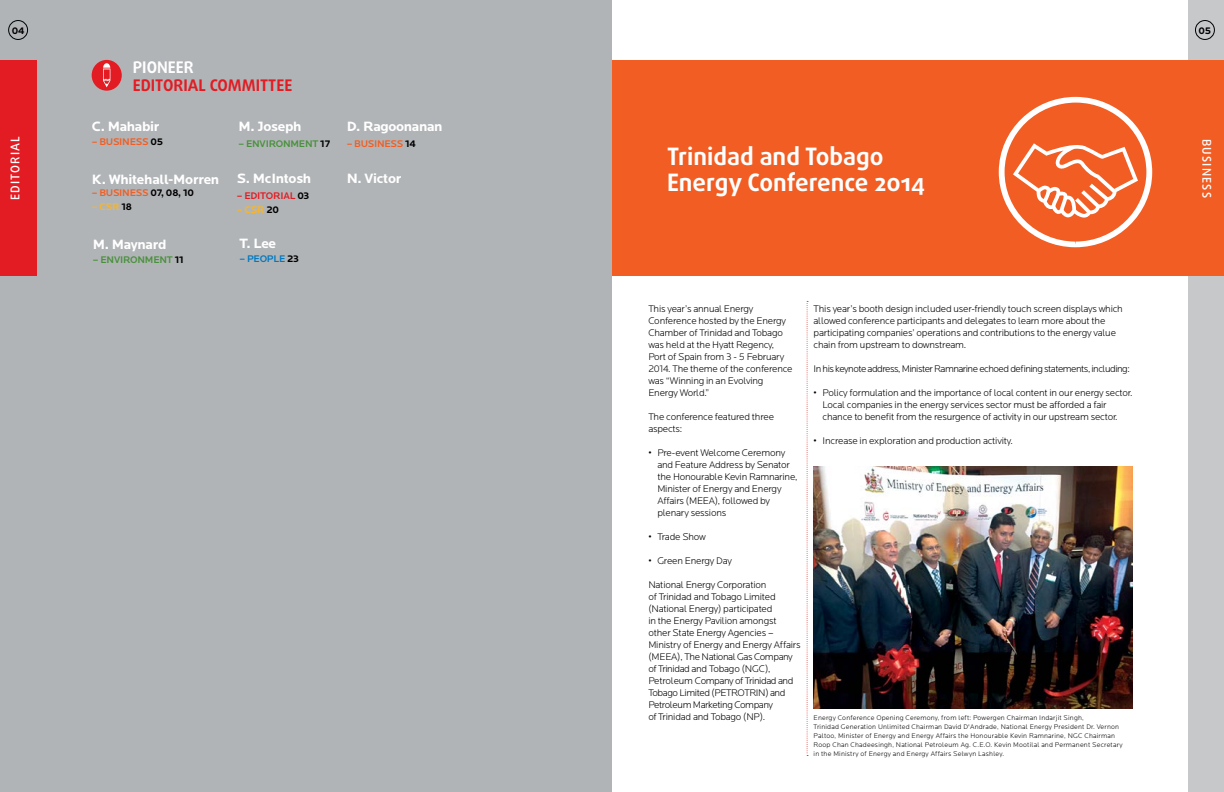
<style>
.page{position:relative;width:1224px;height:792px;background:#fff}
.page>*{position:absolute;margin:0;border:0;box-sizing:border-box;transform-origin:0 0}
.t1{font:700 24px/26px "Daxline Pro";color:#fff}
.t2{font:700 16px "Daxline Pro";color:#e31b23}
.t3{font:700 16px "Daxline Pro";color:#fff}
.t4{font:700 14px "Locator";letter-spacing:-.02em;color:#fff}
.t5{font:500 12px "Daxline Pro";letter-spacing:.1em;color:#fff}
.t6{font:300 10px/12px "Locator";letter-spacing:-.02em;color:#000}
.t7{font:300 10px "Locator";letter-spacing:-.05em;color:#000}
.t8{font:500 10px "Locator";letter-spacing:-.02em;color:#f15d22}
.t9{font:500 10px "Locator";letter-spacing:-.02em;color:#49903d}
.t10{font:500 10px "Locator";letter-spacing:-.02em;color:#fcb525}
.t11{font:500 10px "Locator";letter-spacing:-.02em;color:#e31b23}
.t12{font:500 10px "Locator";letter-spacing:-.02em;color:#0079c1}
.t13{font:700 10px "Locator";color:#000}
.t14{font:300 7px/9px "Locator";letter-spacing:.025em;color:#000}
.s1{font-weight:700;color:#000}
</style>
<div class="page">
<img style="left:814px;top:467px;width:319px;height:241px">
<div style="left:612px;top:60px;width:612px;height:216px;background:#f15d22"></div>
<div style="left:0;top:0;width:612px;height:792px;background:#b1b4b6"></div>
<div style="left:0;top:60px;width:36px;height:216px;background:#e31b23"></div>
<div style="left:92px;top:60px;width:30px;height:31px;background:#e31b23;border-radius:50%"></div>
<svg style="left:103px;top:63px;width:7px;height:24px"></svg>
<div style="left:1188px;top:0;width:36px;height:60px;background:#c7c8ca"></div>
<div style="left:1188px;top:276px;width:36px;height:516px;background:#c7c8ca"></div>
<div style="left:1195px;top:20px;width:20px;height:20px;border:1px solid #000;border-radius:50%"></div>
<div style="left:8px;top:20px;width:20px;height:20px;border:1px solid #000;border-radius:50%"></div>
<svg style="left:807px;top:301px;width:1px;height:455px"></svg>
<svg style="left:998px;top:97px;width:155px;height:150px"></svg>
<p class="t13" style="left:12px;top:25px;width:14px">04</p>
<p class="t13" style="left:1199px;top:25px;width:14px">05</p>
<p class="t5" style="left:7px;top:200px;width:66px;rotate:-90deg">EDITORIAL</p>
<h2 class="t3" style="left:133px;top:56px;width:62px">PIONEER</h2>
<h2 class="t2" style="left:133px;top:74px;width:161px">EDITORIAL COMMITTEE</h2>
<h3 class="t4" style="left:92px;top:118px;width:69px">C. Mahabir</h3>
<p class="t8" style="left:92px;top:136px;width:73px">– BUSINESS <span class="s1">05</span></p>
<h3 class="t4" style="left:238px;top:118px;width:64px">M. Joseph</h3>
<p class="t9" style="left:238px;top:138px;width:93px">– ENVIRONMENT <span class="s1">17</span></p>
<h3 class="t4" style="left:92px;top:172px;width:129px">K. Whitehall-Morren</h3>
<p class="t8" style="left:92px;top:187px;width:104px">– BUSINESS <span class="s1">07, 08, 10</span></p>
<p class="t10" style="left:92px;top:201px;width:42px">– CSR <span class="s1">18</span></p>
<h3 class="t4" style="left:237px;top:170px;width:76px">S. McIntosh</h3>
<p class="t11" style="left:237px;top:190px;width:74px">– EDITORIAL <span class="s1">03</span></p>
<p class="t10" style="left:237px;top:204px;width:44px">– CSR <span class="s1">20</span></p>
<h3 class="t4" style="left:93px;top:236px;width:75px">M. Maynard</h3>
<p class="t9" style="left:93px;top:254px;width:92px">– ENVIRONMENT <span class="s1">11</span></p>
<h3 class="t4" style="left:240px;top:235px;width:38px">T. Lee</h3>
<p class="t12" style="left:240px;top:253px;width:61px">– PEOPLE <span class="s1">23</span></p>
<h3 class="t4" style="left:347px;top:118px;width:97px">D. Ragoonanan</h3>
<p class="t8" style="left:347px;top:138px;width:71px">– BUSINESS <span class="s1">14</span></p>
<h3 class="t4" style="left:347px;top:170px;width:56px">N. Victor</h3>
<h1 class="t1" style="left:667px;top:144px;width:260px">Trinidad and Tobago<br>Energy Conference 2014</h1>
<p class="t6" style="left:648px;top:303px;width:146px">This year’s annual Energy<br>Conference hosted by the Energy<br>Chamber of Trinidad and Tobago was held at the Hyatt Regency,<br>Port of Spain from 3 - 5 February<br>2014. The theme of the conference was “Winning in an Evolving<br>Energy World.”</p>
<p class="t6" style="left:648px;top:411px;width:127px">The conference featured three aspects:</p>
<p class="t6" style="left:657px;top:447px;width:142px;text-indent:-9px">• Pre-event Welcome Ceremony and Feature Address by Senator the Honourable Kevin Ramnarine,<br>Minister of Energy and Energy<br>Affairs (MEEA), followed by plenary sessions</p>
<p class="t6" style="left:648px;top:531px;width:59px">• Trade Show</p>
<p class="t6" style="left:648px;top:555px;width:85px">• Green Energy Day</p>
<p class="t6" style="left:648px;top:579px;width:154px">National Energy Corporation<br>of Trinidad and Tobago Limited (National Energy) participated<br>in the Energy Pavilion amongst other State Energy Agencies –<br>Ministry of Energy and Energy Affairs (MEEA), The National Gas Company of Trinidad and Tobago (NGC),<br>Petroleum Company of Trinidad and<br>Tobago Limited (PETROTRIN) and<br>Petroleum Marketing Company<br>of Trinidad and Tobago (NP).</p>
<p class="t6" style="left:814px;top:303px;width:311px">This year’s booth design included user-friendly touch screen displays which allowed conference participants and delegates to learn more about the participating companies’ operations and contributions to the energy value chain from upstream to downstream.</p>
<p class="t7" style="left:814px;top:363px;width:318px">In his keynote address, Minister Ramnarine echoed defining statements, including:</p>
<p class="t6" style="left:823px;top:387px;width:311px;text-indent:-9px">• Policy formulation and the importance of local content in our energy sector.<br>Local companies in the energy services sector must be afforded a fair chance to benefit from the resurgence of activity in our upstream sector.</p>
<p class="t6" style="left:814px;top:435px;width:201px">• Increase in exploration and production activity.</p>
<p class="t14" style="left:814px;top:713px;width:311px">Energy Conference Opening Ceremony, from left: Powergen Chairman Indarjit Singh,<br>Trinidad Generation Unlimited Chairman David D'Andrade, National Energy President Dr. Vernon Paltoo, Minister of Energy and Energy Affairs the Honourable Kevin Ramnarine, NGC Chairman Roop Chan Chadeesingh, National Petroleum Ag. C.E.O. Kevin Mootilal and Permanent Secretary in the Ministry of Energy and Energy Affairs Selwyn Lashley.</p>
<p class="t5" style="left:1215px;top:139px;width:60px;rotate:90deg">BUSINESS</p>
</div>
